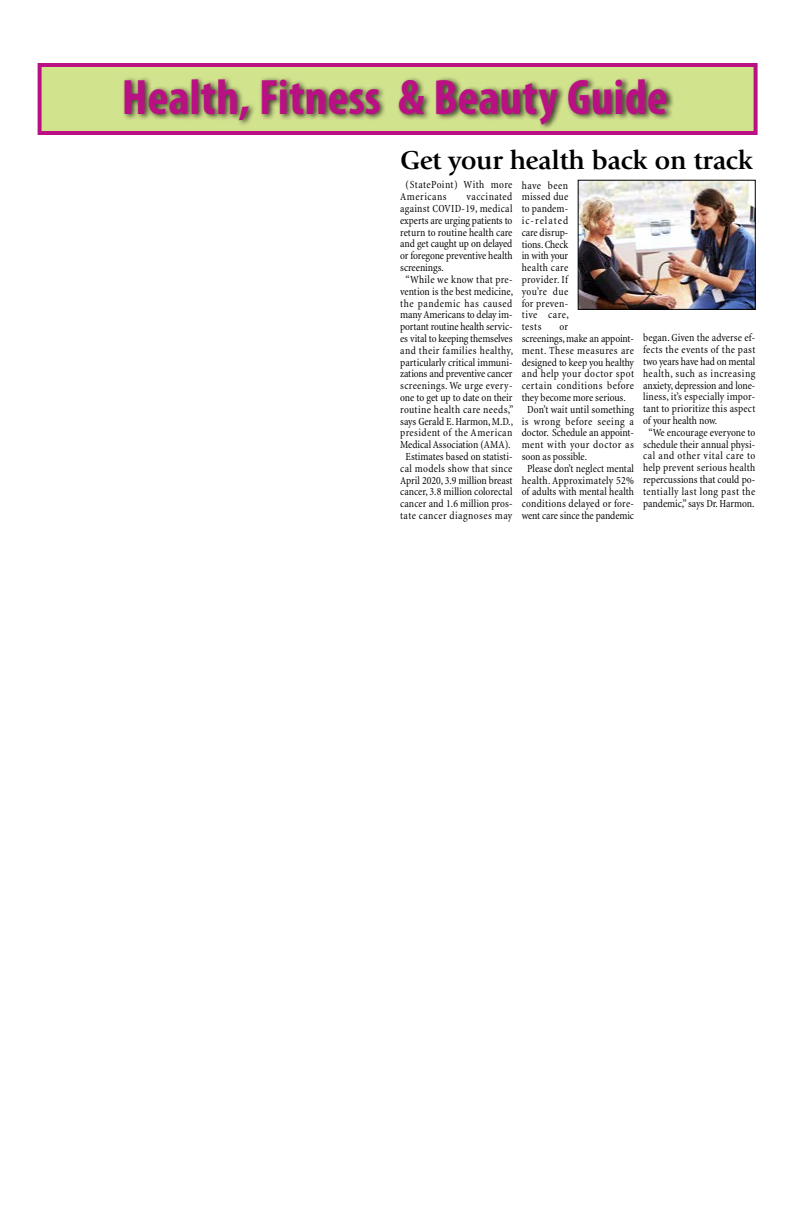
<style>
.page{position:relative;width:792px;height:1224px;background:#fff}
.page>*{position:absolute;margin:0;border:0;box-sizing:border-box;transform-origin:0 0}
.t1{font:700 condensed 50px "Myriad Pro";color:#b91184}
.t2{font:700 27px "Giovanni";letter-spacing:-.01em;color:#000}
.t3{font:condensed 11px/11.8px "Minion";letter-spacing:.005em;color:#000;text-align:justify}
.t4{font:condensed 11px/11.8px "Minion";letter-spacing:.04em;color:#000}
.t5{font:condensed 11px "Minion";letter-spacing:.035em;color:#000}
.t6{font:condensed 11px "Minion";letter-spacing:.045em;color:#000}
.t7{font:condensed 11px "Minion";letter-spacing:-.015em;color:#000}
.t8{font:condensed 11px "Minion";letter-spacing:.03em;color:#000}
.t9{font:condensed 11px "Minion";letter-spacing:.025em;color:#000}
</style>
<div class="page">
<div style="left:38px;top:63px;width:720px;height:72px;background:#d2e38e;border:4px solid #b91184"></div>
<div style="left:122px;top:75px;width:552px;height:55px;background:#000;opacity:.75"></div>
<img style="left:580px;top:182px;width:174px;height:126px">
<div style="left:578px;top:180px;width:178px;height:130px;border:1px solid #000"></div>
<h1 class="t1" style="left:122px;top:66px;width:547px">Health, Fitness &amp; Beauty Guide</h1>
<h2 class="t2" style="left:400px;top:144px;width:354px">Get your health back on track</h2>
<p class="t4" style="left:400px;top:179px;width:114px;text-indent:5px">(StatePoint) With more<br>Americans</p>
<p class="t4" style="left:467px;top:191px;width:48px">vaccinated</p>
<p class="t9" style="left:400px;top:203px;width:114px">against COVID-19, medical</p>
<p class="t3" style="left:400px;top:215px;width:114px">experts are urging patients to</p>
<p class="t3" style="left:400px;top:227px;width:114px">return to routine health care</p>
<p class="t3" style="left:400px;top:238px;width:114px">and get caught up on delayed</p>
<p class="t7" style="left:400px;top:250px;width:114px">or foregone preventive health</p>
<p class="t3" style="left:400px;top:262px;width:45px">screenings.</p>
<p class="t9" style="left:406px;top:274px;width:108px">“While we know that pre-</p>
<p class="t3" style="left:400px;top:286px;width:114px">vention is the best medicine,</p>
<p class="t6" style="left:400px;top:297px;width:114px">the pandemic has caused</p>
<p class="t3" style="left:400px;top:309px;width:114px">many Americans to delay im-</p>
<p class="t3" style="left:400px;top:321px;width:114px">portant routine health servic-</p>
<p class="t3" style="left:400px;top:333px;width:114px">es vital to keeping themselves</p>
<p class="t4" style="left:400px;top:345px;width:114px">and their families healthy,</p>
<p class="t3" style="left:400px;top:356px;width:114px">particularly critical immuni-</p>
<p class="t3" style="left:400px;top:368px;width:114px">zations and preventive cancer</p>
<p class="t8" style="left:400px;top:380px;width:114px">screenings. We urge every-</p>
<p class="t3" style="left:400px;top:392px;width:114px">one to get up to date on their</p>
<p class="t5" style="left:400px;top:404px;width:115px">routine health care needs,”</p>
<p class="t3" style="left:400px;top:415px;width:114px">says Gerald E. Harmon, M.D.,</p>
<p class="t4" style="left:400px;top:427px;width:114px">president of the American</p>
<p class="t3" style="left:400px;top:439px;width:112px">Medical Association (AMA).</p>
<p class="t3" style="left:406px;top:451px;width:108px">Estimates based on statisti-</p>
<p class="t8" style="left:400px;top:463px;width:114px">cal models show that since</p>
<p class="t3" style="left:400px;top:474px;width:114px">April 2020, 3.9 million breast</p>
<p class="t3" style="left:400px;top:486px;width:114px">cancer, 3.8 million colorectal</p>
<p class="t3" style="left:400px;top:498px;width:114px">cancer and 1.6 million pros-</p>
<p class="t5" style="left:400px;top:510px;width:114px">tate cancer diagnoses may</p>
<p class="t3" style="left:522px;top:179px;width:49px">have been missed due to pandem&shy;ic-related care disrup&shy;tions. Check in with your health care provider. If you’re due for preven&shy;tive care, tests</p>
<p class="t3" style="left:559px;top:321px;width:10px">or</p>
<p class="t3" style="left:522px;top:333px;width:114px">screenings, make an appoint-</p>
<p class="t4" style="left:522px;top:345px;width:114px">ment. These measures are</p>
<p class="t3" style="left:522px;top:356px;width:114px">designed to keep you healthy</p>
<p class="t4" style="left:522px;top:368px;width:114px">and help your doctor spot</p>
<p class="t4" style="left:522px;top:380px;width:114px">certain conditions before</p>
<p class="t3" style="left:522px;top:392px;width:106px">they become more serious.</p>
<p class="t3" style="left:527px;top:404px;width:108px">Don’t wait until something</p>
<p class="t4" style="left:522px;top:416px;width:114px">is wrong before seeing a</p>
<p class="t3" style="left:522px;top:427px;width:114px">doctor. Schedule an appoint-</p>
<p class="t4" style="left:522px;top:439px;width:114px">ment with your doctor as</p>
<p class="t3" style="left:522px;top:451px;width:67px">soon as possible.</p>
<p class="t3" style="left:527px;top:463px;width:108px">Please don’t neglect mental</p>
<p class="t3" style="left:522px;top:475px;width:114px">health. Approximately 52%</p>
<p class="t3" style="left:522px;top:486px;width:114px">of adults with mental health</p>
<p class="t3" style="left:522px;top:498px;width:114px">conditions delayed or fore-</p>
<p class="t3" style="left:522px;top:510px;width:114px">went care since the pandemic</p>
<p class="t3" style="left:643px;top:332px;width:114px">began. Given the adverse ef-</p>
<p class="t5" style="left:643px;top:344px;width:114px">fects the events of the past</p>
<p class="t7" style="left:643px;top:356px;width:114px">two years have had on mental</p>
<p class="t6" style="left:643px;top:368px;width:114px">health, such as increasing</p>
<p class="t3" style="left:643px;top:380px;width:114px">anxiety, depression and lone-</p>
<p class="t3" style="left:643px;top:391px;width:114px">liness, it’s especially impor-</p>
<p class="t3" style="left:643px;top:403px;width:114px">tant to prioritize this aspect</p>
<p class="t3" style="left:643px;top:415px;width:76px">of your health now.</p>
<p class="t3" style="left:648px;top:427px;width:108px">“We encourage everyone to</p>
<p class="t3" style="left:643px;top:439px;width:114px">schedule their annual physi-</p>
<p class="t6" style="left:643px;top:450px;width:114px">cal and other vital care to</p>
<p class="t3" style="left:643px;top:462px;width:114px">help prevent serious health</p>
<p class="t3" style="left:643px;top:474px;width:114px">repercussions that could po-</p>
<p class="t4" style="left:643px;top:486px;width:114px">tentially last long past the</p>
<p class="t3" style="left:643px;top:498px;width:113px">pandemic,” says Dr. Harmon.</p>
</div>
